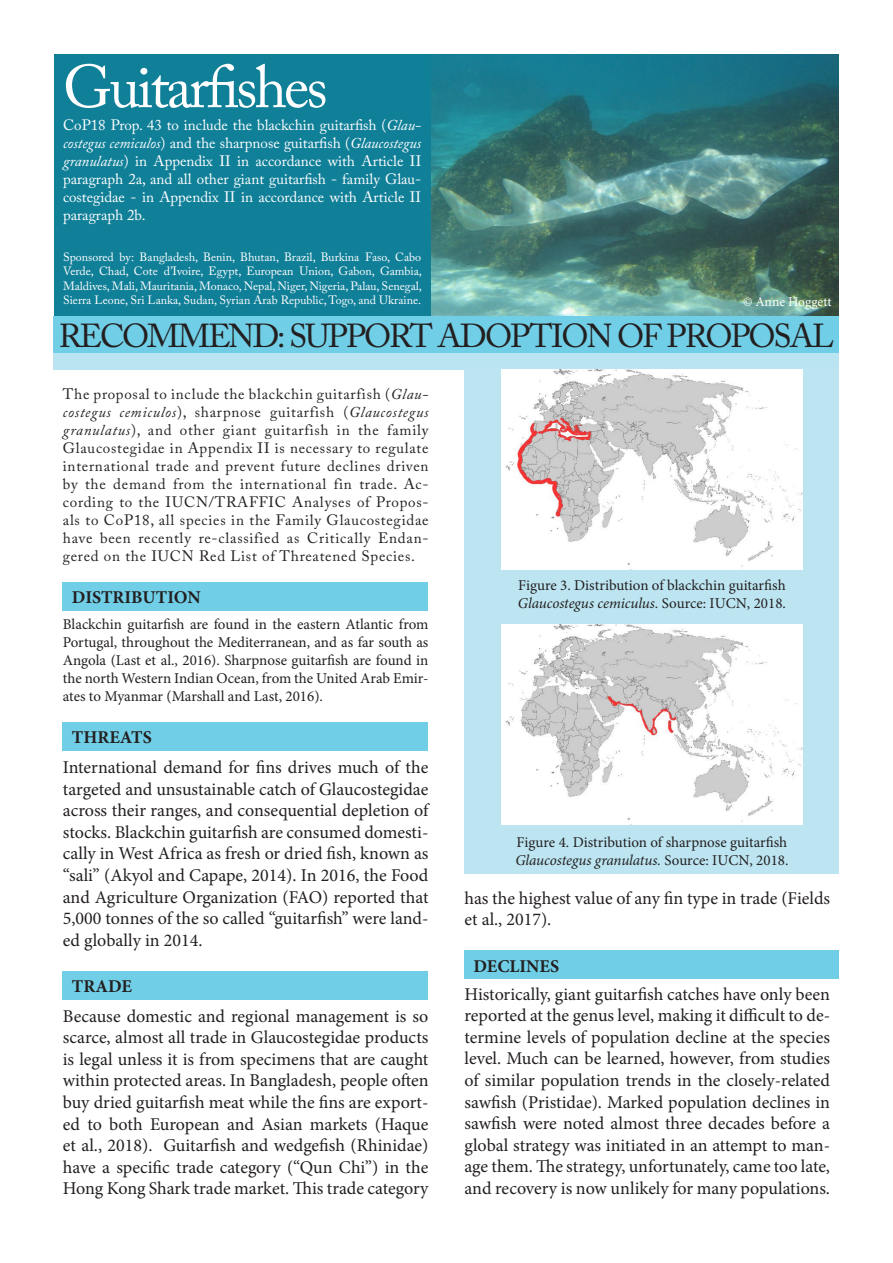
<style>
.page{position:relative;width:893px;height:1263px;background:#fff}
.page>*{position:absolute;margin:0;border:0;box-sizing:border-box;transform-origin:0 0}
.t1{font:60px "Adobe Caslon Pro";letter-spacing:-.05em;color:#fff}
.t2{font:33px "Adobe Caslon Pro";letter-spacing:-.06em;color:#231f20}
.t3{font:18px/21.6px "Minion Pro";color:#231f20;text-align:justify}
.t4{font:700 18px "Minion Pro";color:#231f20}
.t5{font:15px/18px "Adobe Caslon Pro";letter-spacing:.05em;color:#231f20;text-align:justify}
.t6{font:15px/18px "Minion Pro";letter-spacing:-.005em;color:#231f20;text-align:justify}
.t7{font:15px/18px "Adobe Caslon Pro";color:#fff;text-align:justify}
.t8{font:italic 15px "Minion Pro";letter-spacing:-.005em;color:#231f20}
.t9{font:13.5px "Minion Pro";letter-spacing:-.005em;color:#fff}
.t10{font:12px/14.4px "Adobe Caslon Pro";color:#fff;text-align:justify}
.s1{font-style:italic}
.s2{font-style:normal}
</style>
<div class="page">
<div style="left:54px;top:316px;width:785px;height:37px;background:#70cee6"></div>
<div style="left:54px;top:353px;width:785px;height:16px;background:#bae4f2"></div>
<img style="left:430px;top:54px;width:409px;height:262px">
<div style="left:54px;top:54px;width:376px;height:262px;background:#107f98"></div>
<div style="left:63px;top:582px;width:365px;height:29px;background:#70cee6"></div>
<div style="left:63px;top:722px;width:365px;height:29px;background:#70cee6"></div>
<div style="left:63px;top:971px;width:365px;height:29px;background:#70cee6"></div>
<div style="left:464px;top:950px;width:375px;height:29px;background:#70cee6"></div>
<div style="left:465px;top:369px;width:374px;height:504px;background:#bce5f1"></div>
<img style="left:502px;top:370px;width:300px;height:200px">
<img style="left:502px;top:625px;width:300px;height:200px">
<p class="t1" style="left:63px;top:51px;width:266px">Guitarfishes</p>
<p class="t7" style="left:63px;top:115px;width:360px">CoP18 Prop. 43 to include the blackchin guitarfish (<span class="s1">Glau&shy;costegus cemiculos</span>) and the sharpnose guitarfish (<span class="s1">Glaucostegus granulatus</span>) in Appendix II in accordance with Article II paragraph 2a, and all other giant guitarfish - family Glau&shy;costegidae - in Appendix II in accordance with Article II paragraph 2b.</p>
<p class="t10" style="left:63px;top:250px;width:361px">Sponsored by: Bangladesh, Benin, Bhutan, Brazil, Burkina Faso, Cabo Verde, Chad, Cote d’Ivoire, Egypt, European Union, Gabon, Gambia, Maldives, Mali, Mauritania, Monaco, Nepal, Niger, Nigeria, Palau, Senegal, Sierra Leone, Sri Lanka, Sudan, Syrian Arab Republic, Togo, and Ukraine.</p>
<p class="t9" style="left:743px;top:293px;width:90px"><span class="s1">©</span> Anne Hoggett</p>
<p class="t2" style="left:59px;top:316px;width:777px">RECOMMEND: SUPPORT ADOPTION OF PROPOSAL</p>
<p class="t5" style="left:63px;top:385px;width:367px">The proposal to include the blackchin guitarfish (<span class="s1">Glau&shy;costegus cemiculos</span>), sharpnose guitarfish (<span class="s1">Glaucostegus granulatus</span>), and other giant guitarfish in the family Glaucostegidae in Appendix II is necessary to regulate international trade and prevent future declines driven by the demand from the international fin trade. Ac&shy;cording to the IUCN/TRAFFIC Analyses of Propos&shy;als to CoP18, all species in the Family Glaucostegidae have been recently re-classified as Critically Endan&shy;gered on the IUCN Red List of Threatened Species.</p>
<p class="t4" style="left:72px;top:584px;width:130px">DISTRIBUTION</p>
<p class="t6" style="left:63px;top:615px;width:367px">Blackchin guitarfish are found in the eastern Atlantic from Portugal, throughout the Mediterranean, and as far south as Angola (Last et al., 2016). Sharpnose guitarfish are found in the north Western Indian Ocean, from the United Arab Emir&shy;ates to Myanmar (Marshall and Last, 2016).</p>
<p class="t4" style="left:72px;top:725px;width:82px">THREATS</p>
<p class="t3" style="left:63px;top:756px;width:367px">International demand for fins drives much of the targeted and unsustainable catch of Glaucostegidae across their ranges, and consequential depletion of stocks. Blackchin guitarfish are consumed domesti&shy;cally in West Africa as fresh or dried fish, known as “sali” (Akyol and Capape, 2014). In 2016, the Food and Agriculture Organization (FAO) reported that 5,000 tonnes of the so called “guitarfish” were land&shy;ed globally in 2014.</p>
<p class="t4" style="left:72px;top:973px;width:62px">TRADE</p>
<p class="t3" style="left:63px;top:1005px;width:367px">Because domestic and regional management is so scarce, almost all trade in Glaucostegidae products is legal unless it is from specimens that are caught within protected areas. In Bangladesh, people often buy dried guitarfish meat while the fins are export&shy;ed to both European and Asian markets (Haque et al., 2018). Guitarfish and wedgefish (Rhinidae) have a specific trade category (“Qun Chi”) in the Hong Kong Shark trade market. This trade category</p>
<p class="t6" style="left:518px;top:576px;width:269px">Figure 3. Distribution of blackchin guitarfish</p>
<p class="t8" style="left:518px;top:593px;width:270px">Glaucostegus cemiculus. <span class="s2">Source: IUCN, 2018.</span></p>
<p class="t6" style="left:517px;top:833px;width:272px">Figure 4. Distribution of sharpnose guitarfish</p>
<p class="t8" style="left:515px;top:850px;width:275px">Glaucostegus granulatus. <span class="s2">Source: IUCN, 2018.</span></p>
<p class="t3" style="left:464px;top:887px;width:367px">has the highest value of any fin type in trade (Fields et al., 2017).</p>
<p class="t4" style="left:473px;top:953px;width:87px">DECLINES</p>
<p class="t3" style="left:464px;top:983px;width:367px">Historically, giant guitarfish catches have only been reported at the genus level, making it difficult to de&shy;termine levels of population decline at the species level. Much can be learned, however, from studies of similar population trends in the closely-related sawfish (Pristidae). Marked population declines in sawfish were noted almost three decades before a global strategy was initiated in an attempt to man&shy;age them. The strategy, unfortunately, came too late, and recovery is now unlikely for many populations.</p>
</div>
